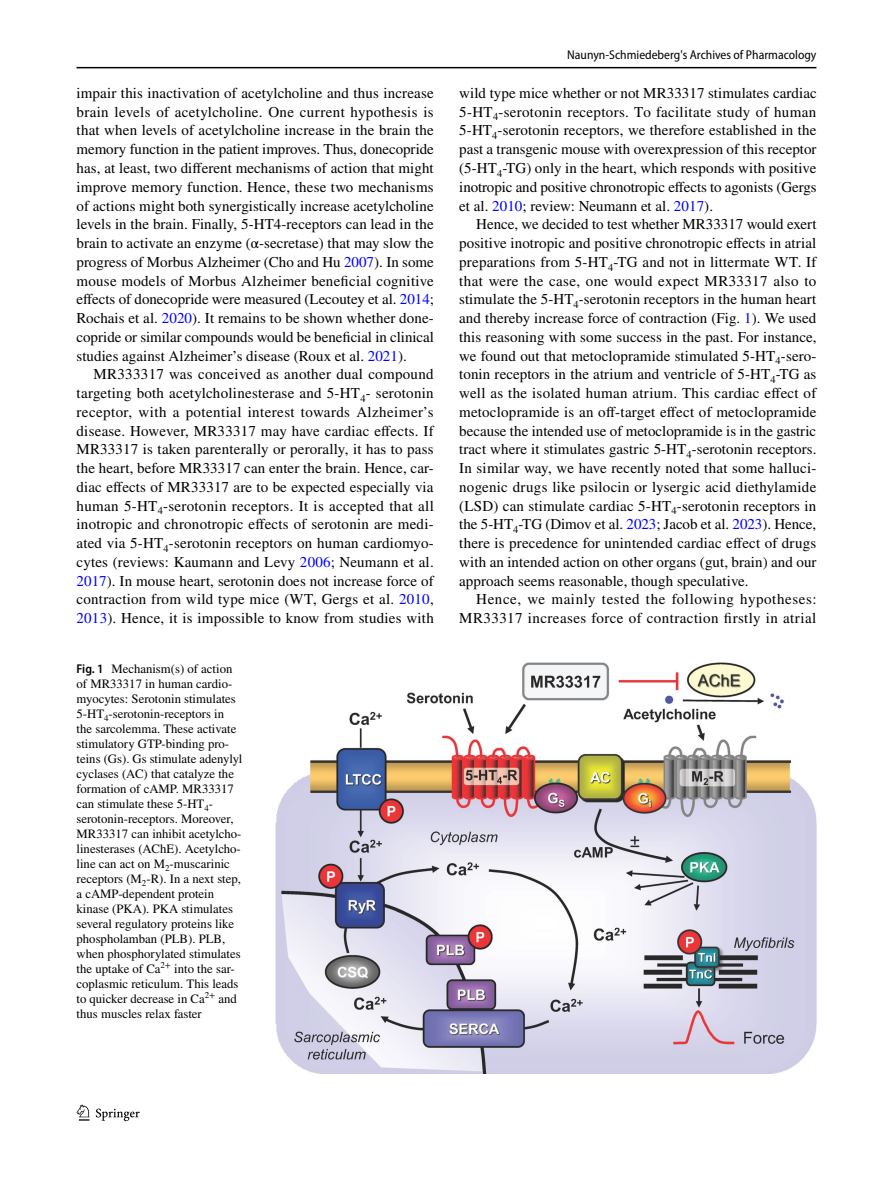
<style>
.page{position:relative;width:893px;height:1187px;background:#fff}
.page>*{position:absolute;margin:0;border:0;box-sizing:border-box;transform-origin:0 0}
.t1{font:15px/18.8px "STIX";letter-spacing:.005em;color:#000;text-align:justify}
.t2{font:15px/18.8px "STIX";letter-spacing:.03em;color:#000;text-align:right}
.t3{font:12.75px/15px "STIX";color:#000}
.t4{font:semi-condensed 12.75px "Myriad Pro";color:#000}
.s1{color:#00f}
.s2{font-family:"Myriad Pro";font-weight:600;font-stretch:semi-condensed}
</style>
<div class="page">
<hr style="left:77px;top:67px;width:739px;height:1px;background:#000">
<svg style="left:77px;top:1104px;width:12px;height:16px"></svg>
<svg style="left:96px;top:1108px;width:44px;height:12px"></svg>
<img style="left:275px;top:663px;width:541px;height:410px">
<p class="t1" style="left:77px;top:84px;width:359px">impair this inactivation of acetylcholine and thus increase brain levels of acetylcholine. One current hypothesis is that when levels of acetylcholine increase in the brain the memory function in the patient improves. Thus, donecopride has, at least, two different mechanisms of action that might improve memory function. Hence, these two mechanisms of actions might both synergistically increase acetylcholine levels in the brain. Finally, 5-HT4-receptors can lead in the brain to activate an enzyme (α-secretase) that may slow the progress of Morbus Alzheimer (Cho and Hu <span class="s1">2007</span>). In some mouse models of Morbus Alzheimer beneficial cognitive effects of donecopride were measured (Lecoutey et al. <span class="s1">2014</span>; Rochais et al. <span class="s1">2020</span>). It remains to be shown whether done&shy;copride or similar compounds would be beneficial in clinical studies against Alzheimer’s disease (Roux et al. <span class="s1">2021</span>).</p>
<p class="t1" style="left:77px;top:366px;width:359px;text-indent:17px">MR333317 was conceived as another dual compound targeting both acetylcholinesterase and 5-HT<sub>4</sub>- serotonin receptor, with a potential interest towards Alzheimer’s disease. However, MR33317 may have cardiac effects. If MR33317 is taken parenterally or perorally, it has to pass the heart, before MR33317 can enter the brain. Hence, car&shy;diac effects of MR33317 are to be expected especially via human 5-HT<sub>4</sub>-serotonin receptors. It is accepted that all inotropic and chronotropic effects of serotonin are medi&shy;ated via 5-HT<sub>4</sub>-serotonin receptors on human cardiomyo&shy;cytes (reviews: Kaumann and Levy <span class="s1">2006</span>; Neumann et al.<br><span class="s1">2017</span>). In mouse heart, serotonin does not increase force of contraction from wild type mice (WT, Gergs et al. <span class="s1">2010</span>, <span class="s1">2013</span>). Hence, it is impossible to know from studies with</p>
<p class="t3" style="left:77px;top:661px;width:167px"><span class="s2">Fig. 1</span> Mechanism(s) of action of MR33317 in human cardio&shy;myocytes: Serotonin stimulates<br>5-HT<sub>4</sub>-serotonin-receptors in the sarcolemma. These activate stimulatory GTP-binding pro&shy;teins (Gs). Gs stimulate adenylyl cyclases (AC) that catalyze the formation of cAMP. MR33317 can stimulate these 5-HT<sub>4</sub>- serotonin-receptors. Moreover,<br>MR33317 can inhibit acetylcho&shy;linesterases (AChE). Acetylcho&shy;line can act on M<sub>2</sub>-muscarinic receptors (M<sub>2</sub>-R). In a next step, a cAMP-dependent protein kinase (PKA). PKA stimulates several regulatory proteins like phospholamban (PLB). PLB, when phosphorylated stimulates the uptake of Ca<sup>2+</sup> into the sar&shy;coplasmic reticulum. This leads to quicker decrease in Ca<sup>2+</sup> and thus muscles relax faster</p>
<p class="t4" style="left:567px;top:48px;width:251px">Naunyn-Schmiedeberg's Archives of Pharmacology</p>
<p class="t1" style="left:459px;top:84px;width:359px">wild type mice whether or not MR33317 stimulates cardiac 5-HT<sub>4</sub>-serotonin receptors. To facilitate study of human 5-HT<sub>4</sub>-serotonin receptors, we therefore established in the past a transgenic mouse with overexpression of this receptor (5-HT<sub>4</sub>-TG) only in the heart, which responds with positive inotropic and positive chronotropic effects to agonists (Gergs et al. <span class="s1">2010</span>; review: Neumann et al. <span class="s1">2017</span>).</p>
<p class="t1" style="left:459px;top:216px;width:359px;text-indent:17px">Hence, we decided to test whether MR33317 would exert positive inotropic and positive chronotropic effects in atrial preparations from 5-HT<sub>4</sub>-TG and not in littermate WT. If that were the case, one would expect MR33317 also to stimulate the 5-HT<sub>4</sub>-serotonin receptors in the human heart and thereby increase force of contraction (Fig. <span class="s1">1</span>). We used this reasoning with some success in the past. For instance, we found out that metoclopramide stimulated 5-HT<sub>4</sub>-sero&shy;tonin receptors in the atrium and ventricle of 5-HT<sub>4</sub>-TG as well as the isolated human atrium. This cardiac effect of metoclopramide is an off-target effect of metoclopramide because the intended use of metoclopramide is in the gastric tract where it stimulates gastric 5-HT<sub>4</sub>-serotonin receptors.<br>In similar way, we have recently noted that some halluci&shy;nogenic drugs like psilocin or lysergic acid diethylamide (LSD) can stimulate cardiac 5-HT<sub>4</sub>-serotonin receptors in the 5-HT<sub>4</sub>-TG (Dimov et al. <span class="s1">2023</span>; Jacob et al. <span class="s1">2023</span>). Hence, there is precedence for unintended cardiac effect of drugs with an intended action on other organs (gut, brain) and our approach seems reasonable, though speculative.</p>
<p class="t2" style="left:459px;top:591px;width:359px">Hence, we mainly tested the following hypotheses:<br>MR33317 increases force of contraction firstly in atrial</p>
</div>
